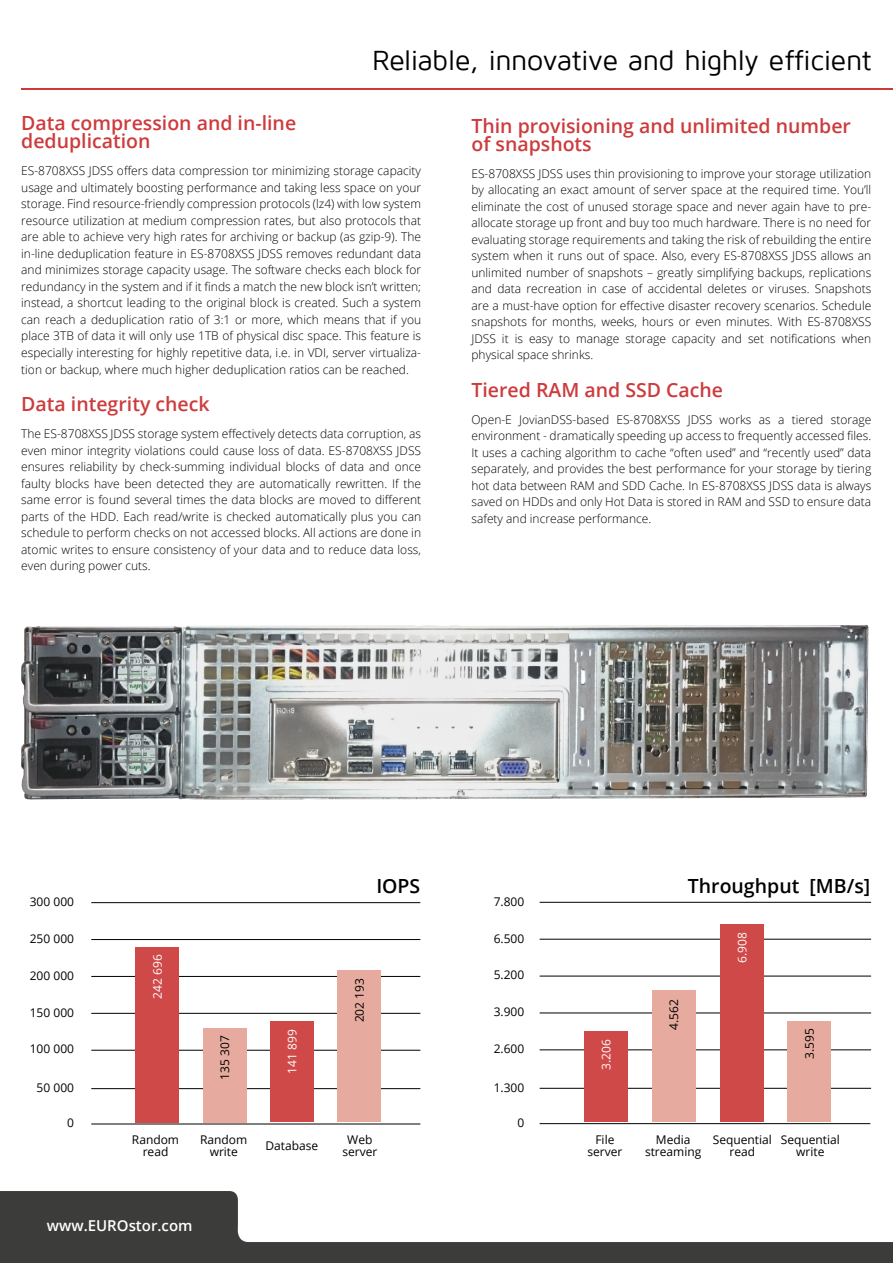
<style>
.page{position:relative;width:893px;height:1263px;background:#fff}
.page>*{position:absolute;margin:0;border:0;box-sizing:border-box;transform-origin:0 0}
.t1{font:28.5px "Maven Pro";letter-spacing:-.02em;color:#000}
.t2{font:600 19.5px/18px "Open Sans";color:#cd3b3d}
.t3{font:600 19.5px "Open Sans";color:#000}
.t4{font:600 15px "Open Sans";color:#fff}
.t5{font:300 12px/16.5px "Open Sans";color:#000;text-align:justify}
.t6{font:12px/12px "Open Sans";color:#000;text-align:center}
.t7{font:12px "Open Sans";color:#fff}
</style>
<div class="page">
<hr style="left:91px;top:1123px;width:329px;height:1px;background:#000">
<hr style="left:91px;top:1088px;width:329px;height:1px;background:#000">
<hr style="left:91px;top:1050px;width:329px;height:1px;background:#000">
<hr style="left:91px;top:1013px;width:329px;height:1px;background:#000">
<hr style="left:91px;top:976px;width:329px;height:1px;background:#000">
<hr style="left:91px;top:939px;width:329px;height:1px;background:#000">
<hr style="left:91px;top:902px;width:329px;height:1px;background:#000">
<div style="left:135px;top:947px;width:44px;height:175px;background:#cf4948"></div>
<div style="left:270px;top:1021px;width:44px;height:101px;background:#cf4948"></div>
<div style="left:203px;top:1028px;width:43px;height:94px;background:#e7aa9e"></div>
<div style="left:337px;top:971px;width:44px;height:151px;background:#e7aa9e"></div>
<hr style="left:540px;top:1123px;width:330px;height:1px;background:#000">
<hr style="left:540px;top:1088px;width:331px;height:1px;background:#000">
<hr style="left:540px;top:1049px;width:331px;height:1px;background:#000">
<hr style="left:540px;top:1012px;width:331px;height:1px;background:#000">
<hr style="left:540px;top:976px;width:331px;height:1px;background:#000">
<hr style="left:540px;top:939px;width:331px;height:1px;background:#000">
<hr style="left:540px;top:902px;width:331px;height:1px;background:#000">
<div style="left:584px;top:1031px;width:43px;height:91px;background:#cf4948"></div>
<div style="left:720px;top:925px;width:44px;height:197px;background:#cf4948"></div>
<div style="left:652px;top:991px;width:43px;height:131px;background:#e7aa9e"></div>
<div style="left:788px;top:1022px;width:43px;height:100px;background:#e7aa9e"></div>
<svg style="left:0;top:1191px;width:893px;height:72px"></svg>
<hr style="left:21px;top:88px;width:872px;height:1px;background:#cb393c">
<img style="left:21px;top:625px;width:848px;height:175px">
<h1 class="t1" style="left:372px;top:46px;width:501px">Reliable, innovative and highly efficient</h1>
<h2 class="t2" style="left:21px;top:114px;width:276px">Data compression and in-line deduplication</h2>
<p class="t5" style="left:21px;top:163px;width:401px">ES-8708XSS JDSS offers data compression tor minimizing storage capacity usage and ultimately boosting performance and taking less space on your storage. Find resource-friendly compression protocols (lz4) with low system resource utilization at medium compression rates, but also protocols that are able to achieve very high rates for archiving or backup (as gzip-9). The in-line deduplication feature in ES-8708XSS JDSS removes redundant data and minimizes storage capacity usage. The software checks each block for redundancy in the system and if it finds a match the new block isn’t written; instead, a shortcut leading to the original block is created. Such a system can reach a deduplication ratio of 3:1 or more, which means that if you place 3TB of data it will only use 1TB of physical disc space. This feature is especially interesting for highly repetitive data, i.e. in VDI, server virtualiza&shy;tion or backup, where much higher deduplication ratios can be reached.</p>
<h2 class="t2" style="left:21px;top:394px;width:190px">Data integrity check</h2>
<p class="t5" style="left:21px;top:425px;width:401px">The ES-8708XSS JDSS storage system effectively detects data corruption, as even minor integrity violations could cause loss of data. ES-8708XSS JDSS ensures reliability by check-summing individual blocks of data and once faulty blocks have been detected they are automatically rewritten. If the same error is found several times the data blocks are moved to different parts of the HDD. Each read/write is checked automatically plus you can schedule to perform checks on not accessed blocks. All actions are done in atomic writes to ensure consistency of your data and to reduce data loss, even during power cuts.</p>
<h2 class="t2" style="left:471px;top:116px;width:381px">Thin provisioning and unlimited number of snapshots</h2>
<p class="t5" style="left:471px;top:165px;width:401px">ES-8708XSS JDSS uses thin provisioning to improve your storage utilization by allocating an exact amount of server space at the required time. You’ll eliminate the cost of unused storage space and never again have to pre&shy;allocate storage up front and buy too much hardware. There is no need for evaluating storage requirements and taking the risk of rebuilding the entire system when it runs out of space. Also, every ES-8708XSS JDSS allows an unlimited number of snapshots – greatly simplifying backups, replications and data recreation in case of accidental deletes or viruses. Snapshots are a must-have option for effective disaster recovery scenarios. Schedule snapshots for months, weeks, hours or even minutes. With ES-8708XSS JDSS it is easy to manage storage capacity and set notifications when physical space shrinks.</p>
<h2 class="t2" style="left:471px;top:380px;width:253px">Tiered RAM and SSD Cache</h2>
<p class="t5" style="left:471px;top:411px;width:401px">Open-E JovianDSS-based ES-8708XSS JDSS works as a tiered storage environment - dramatically speeding up access to frequently accessed files.<br>It uses a caching algorithm to cache “often used” and “recently used” data separately, and provides the best performance for your storage by tiering hot data between RAM and SDD Cache. In ES-8708XSS JDSS data is always saved on HDDs and only Hot Data is stored in RAM and SSD to ensure data safety and increase performance.</p>
<p class="t6" style="left:30px;top:895px;width:46px">300 000</p>
<h2 class="t3" style="left:376px;top:873px;width:46px">IOPS</h2>
<p class="t6" style="left:494px;top:895px;width:32px">7.800</p>
<h2 class="t3" style="left:688px;top:872px;width:184px">Throughput [MB/s]</h2>
<p class="t6" style="left:30px;top:932px;width:46px">250 000</p>
<p class="t6" style="left:30px;top:969px;width:46px">200 000</p>
<p class="t6" style="left:30px;top:1006px;width:46px">150 000</p>
<p class="t6" style="left:30px;top:1043px;width:46px">100 000</p>
<p class="t7" style="left:149px;top:998px;width:46px;rotate:-90deg">242 696</p>
<p class="t6" style="left:218px;top:1080px;width:46px;rotate:-90deg">135 307</p>
<p class="t7" style="left:284px;top:1074px;width:46px;rotate:-90deg">141 899</p>
<p class="t6" style="left:353px;top:1022px;width:46px;rotate:-90deg">202 193</p>
<p class="t6" style="left:494px;top:932px;width:32px">6.500</p>
<p class="t6" style="left:494px;top:969px;width:32px">5.200</p>
<p class="t6" style="left:494px;top:1005px;width:32px">3.900</p>
<p class="t6" style="left:494px;top:1042px;width:32px">2.600</p>
<p class="t7" style="left:598px;top:1070px;width:32px;rotate:-90deg">3.206</p>
<p class="t6" style="left:668px;top:1030px;width:32px;rotate:-90deg">4.562</p>
<p class="t7" style="left:734px;top:963px;width:32px;rotate:-90deg">6.908</p>
<p class="t6" style="left:803px;top:1059px;width:32px;rotate:-90deg">3.595</p>
<p class="t6" style="left:37px;top:1081px;width:39px">50 000</p>
<p class="t6" style="left:494px;top:1081px;width:32px">1.300</p>
<p class="t6" style="left:67px;top:1116px;width:8px">0</p>
<p class="t6" style="left:517px;top:1116px;width:8px">0</p>
<p class="t6" style="left:132px;top:1134px;width:49px">Random read</p>
<p class="t6" style="left:200px;top:1134px;width:49px">Random write</p>
<p class="t6" style="left:265px;top:1140px;width:54px">Database</p>
<p class="t6" style="left:342px;top:1134px;width:36px">Web server</p>
<p class="t6" style="left:587px;top:1133px;width:36px">File server</p>
<p class="t6" style="left:645px;top:1133px;width:58px">Media streaming</p>
<p class="t6" style="left:713px;top:1133px;width:61px">Sequential read</p>
<p class="t6" style="left:781px;top:1133px;width:61px">Sequential write</p>
<p class="t4" style="left:47px;top:1215px;width:147px">www.EUROstor.com</p>
</div>
